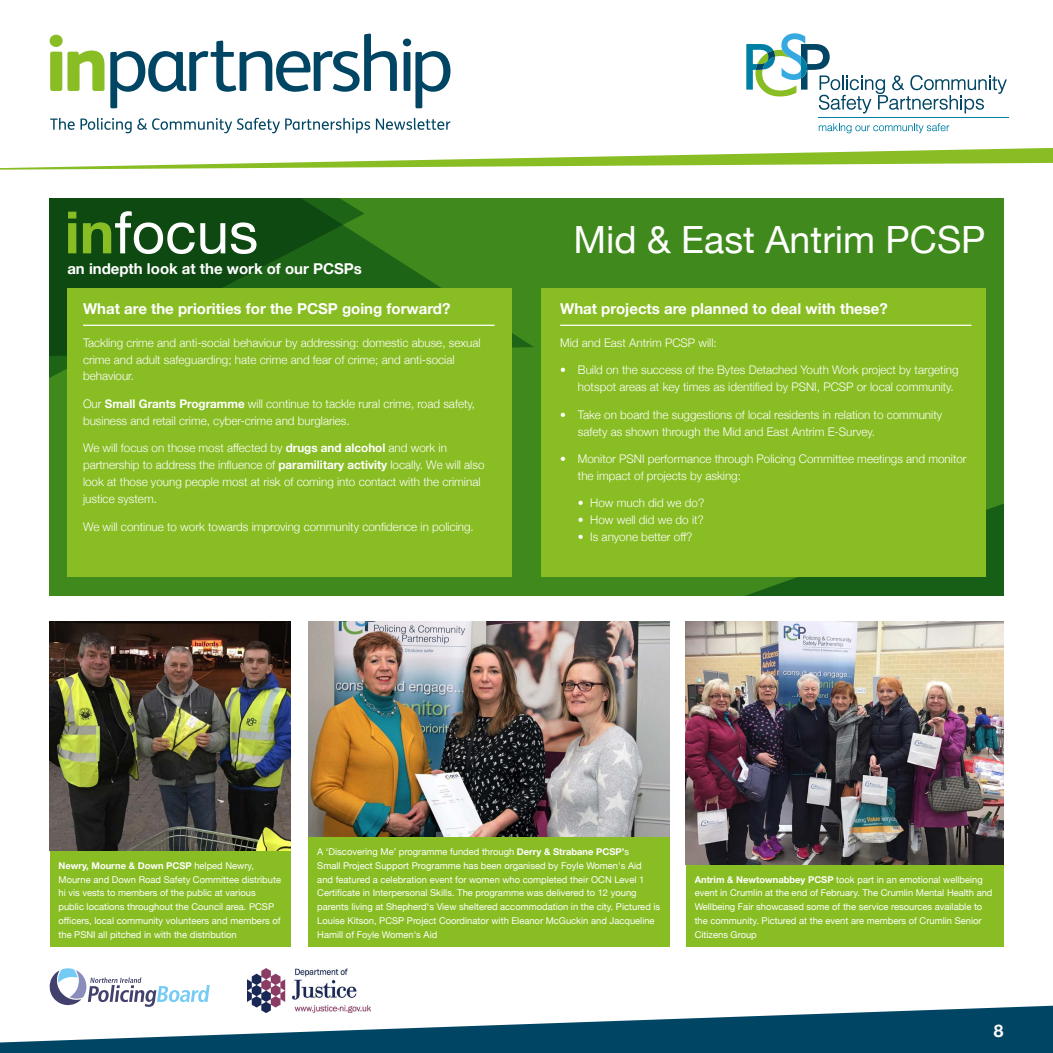
<style>
.page{position:relative;width:1053px;height:1053px;background:#fff}
.page>*{position:absolute;margin:0;border:0;box-sizing:border-box;transform-origin:0 0}
._4_0_Caption{font:58.38px "Helvetica Neue";color:#fff}
._4_0_Caption-2{font:37.5px "Helvetica Neue";color:#fff}
.t1{font:700 17.38px "Helvetica Neue";color:#fff}
._3_0_Header{font:700 15px "Helvetica Neue";color:#fff}
._4_0_Caption-3{font:700 15px "Helvetica Neue";color:#fff}
._1_0_Body{font:300 11.88px/16.9px "Helvetica Neue";color:#fff}
._4_0_Caption-4{font:9.38px/13.8px "Helvetica Neue";color:#fff}
.s1{font-weight:700;color:#89bd24}
.s2{font-weight:700}
</style>
<div class="page">
<svg style="left:0;top:1005px;width:1052px;height:47px;fill:#004563"></svg>
<svg style="left:7px;top:33px;width:1045px;height:135px"></svg>
<svg style="left:818px;top:123px;width:131px;height:10px"></svg>
<hr style="left:818px;top:117px;width:190px;height:1px;background:#007fa5">
<svg style="left:746px;top:33px;width:260px;height:80px"></svg>
<svg style="left:50px;top:35px;width:54px;height:56px"></svg>
<svg style="left:110px;top:34px;width:287px;height:74px"></svg>
<svg style="left:403px;top:39px;width:47px;height:69px"></svg>
<svg style="left:50px;top:118px;width:320px;height:15px"></svg>
<svg style="left:376px;top:118px;width:74px;height:12px"></svg>
<svg style="left:49px;top:968px;width:161px;height:38px"></svg>
<img style="left:248px;top:968px;width:122px;height:44px">
<div style="left:50px;top:198px;width:953px;height:397px;background:#408a1d"></div>
<svg style="left:636px;top:478px;width:367px;height:117px;background:#276f18"></svg>
<svg style="left:50px;top:198px;width:484px;height:159px;background:#206216"></svg>
<div style="left:67px;top:288px;width:445px;height:289px;background:#89bd24"></div>
<div style="left:540px;top:288px;width:445px;height:289px;background:#89bd24"></div>
<hr style="left:83px;top:324px;width:411px;height:2px;background:#fff">
<hr style="left:560px;top:324px;width:411px;height:2px;background:#fff">
<img style="left:685px;top:621px;width:318px;height:243px">
<img style="left:308px;top:621px;width:361px;height:216px">
<img style="left:50px;top:621px;width:240px;height:229px">
<div style="left:685px;top:864px;width:318px;height:82px;background:#89bd24"></div>
<div style="left:308px;top:837px;width:361px;height:109px;background:#89bd24"></div>
<div style="left:50px;top:850px;width:240px;height:96px;background:#89bd24"></div>
<p class="_4_0_Caption" style="left:65px;top:190px;width:195px"><span class="s1">in</span>focus</p>
<p class="_4_0_Caption-3" style="left:67px;top:257px;width:296px">an indepth look at the work of our PCSPs</p>
<p class="_4_0_Caption-2" style="left:573px;top:213px;width:413px">Mid &amp; East Antrim PCSP</p>
<p class="_3_0_Header" style="left:83px;top:297px;width:369px">What are the priorities for the PCSP going forward?</p>
<p class="_3_0_Header" style="left:560px;top:297px;width:329px">What projects are planned to deal with these?</p>
<p class="_1_0_Body" style="left:83px;top:333px;width:399px">Tackling crime and anti-social behaviour by addressing: domestic abuse, sexual crime and adult safeguarding; hate crime and fear of crime; and anti-social behaviour.</p>
<p class="_1_0_Body" style="left:83px;top:394px;width:393px">Our <span class="s2">Small Grants Programme</span> will continue to tackle rural crime, road safety, business and retail crime, cyber-crime and burglaries.</p>
<p class="_1_0_Body" style="left:83px;top:439px;width:403px">We will focus on those most affected by <span class="s2">drugs and alcohol</span> and work in partnership to address the influence of <span class="s2">paramilitary activity</span> locally. We will also look at those young people most at risk of coming into contact with the criminal justice system.</p>
<p class="_1_0_Body" style="left:83px;top:517px;width:392px">We will continue to work towards improving community confidence in policing.</p>
<p class="_1_0_Body" style="left:560px;top:333px;width:158px">Mid and East Antrim PCSP will:</p>
<p class="_1_0_Body" style="left:578px;top:360px;width:382px;text-indent:-18px">• Build on the success of the Bytes Detached Youth Work project by targeting hotspot areas at key times as identified by PSNI, PCSP or local community.</p>
<p class="_1_0_Body" style="left:578px;top:405px;width:366px;text-indent:-18px">• Take on board the suggestions of local residents in relation to community safety as shown through the Mid and East Antrim E-Survey.</p>
<p class="_1_0_Body" style="left:578px;top:449px;width:390px;text-indent:-18px">• Monitor PSNI performance through Policing Committee meetings and monitor the impact of projects by asking:</p>
<p class="_1_0_Body" style="left:578px;top:494px;width:128px">• How much did we do?</p>
<p class="_1_0_Body" style="left:578px;top:510px;width:127px">• How well did we do it?</p>
<p class="_1_0_Body" style="left:578px;top:527px;width:116px">• Is anyone better off?</p>
<p class="_4_0_Caption-4" style="left:58px;top:859px;width:224px"><span class="s2">Newry, Mourne &amp; Down PCSP</span> helped Newry, Mourne and Down Road Safety Committee distribute hi vis vests to members of the public at various public locations throughout the Council area. PCSP officers, local community volunteers and members of the PSNI all pitched in with the distribution</p>
<p class="_4_0_Caption-4" style="left:317px;top:845px;width:344px">A ‘Discovering Me’ programme funded through <span class="s2">Derry &amp; Strabane PCSP’</span>s<br>Small Project Support Programme has been organised by Foyle Women's Aid<br>and featured a celebration event for women who completed their OCN Level 1<br>Certificate in Interpersonal Skills. The programme was delivered to 12 young parents living at Shepherd's View sheltered accommodation in the city. Pictured is Louise Kitson, PCSP Project Coordinator with Eleanor McGuckin and Jacqueline Hamill of Foyle Women's Aid</p>
<p class="_4_0_Caption-4" style="left:694px;top:873px;width:299px"><span class="s2">Antrim &amp; Newtownabbey PCSP</span> took part in an emotional wellbeing event in Crumlin at the end of February. The Crumlin Mental Health and Wellbeing Fair showcased some of the service resources available to the community. Pictured at the event are members of Crumlin Senior Citizens Group</p>
<h3 class="t1" style="left:993px;top:1016px;width:11px">8</h3>
</div>
